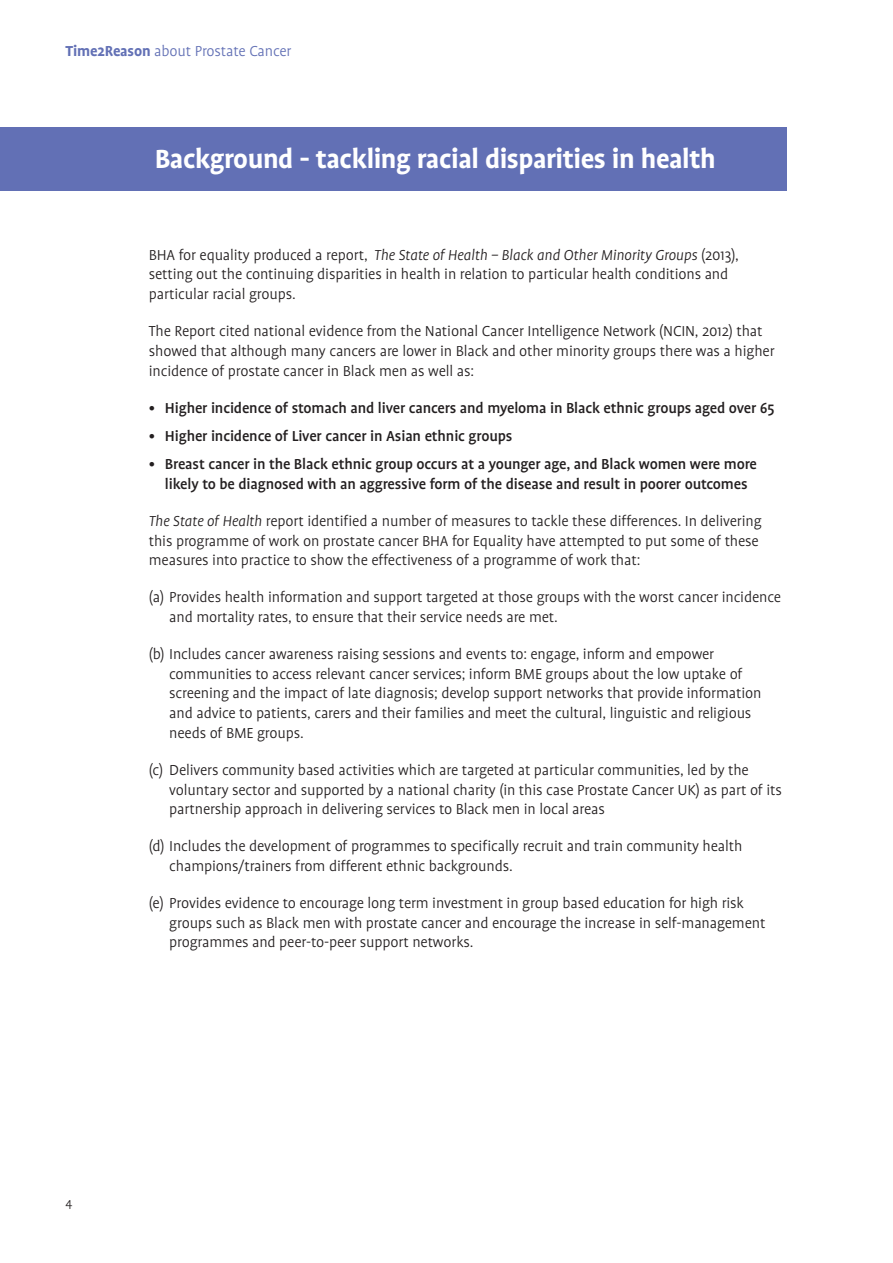
<style>
.page{position:relative;width:893px;height:1263px;background:#fff}
.page>*{position:absolute;margin:0;border:0;box-sizing:border-box;transform-origin:0 0}
.t1{font:700 30px "Profile";letter-spacing:-.015em;color:#fff}
.t2{font:300 16.5px/19.8px "Profile";letter-spacing:-.01em;color:#231f20}
.t3{font:500 16.5px/19.8px "Profile";letter-spacing:-.01em;color:#231f20;text-align:center}
.t4{font:300 16.5px "Profile";letter-spacing:-.01em;color:#6270b5}
.t5{font:300 13.5px "Profile";color:#231f20}
.s1{font-weight:700}
.s2{font-style:italic}
</style>
<div class="page">
<div style="left:0;top:128px;width:787px;height:63px;background:#6270b5"></div>
<p class="t4" style="left:66px;top:42px;width:228px"><span class="s1">Time2Reason</span> about Prostate Cancer</p>
<h1 class="t1" style="left:155px;top:143px;width:562px">Background - tackling racial disparities in health</h1>
<p class="t2" style="left:149px;top:245px;width:592px">BHA for equality produced a report, <span class="s2">The State of Health – Black and Other Minority Groups</span> (2013), setting out the continuing disparities in health in relation to particular health conditions and particular racial groups.</p>
<p class="t2" style="left:149px;top:321px;width:627px">The Report cited national evidence from the National Cancer Intelligence Network (NCIN, 2012) that showed that although many cancers are lower in Black and other minority groups there was a higher incidence of prostate cancer in Black men as well as:</p>
<p class="t3" style="left:149px;top:398px;width:627px">• Higher incidence of stomach and liver cancers and myeloma in Black ethnic groups aged over 65</p>
<p class="t3" style="left:149px;top:426px;width:365px">• Higher incidence of Liver cancer in Asian ethnic groups</p>
<p class="t3" style="left:149px;top:454px;width:610px">• Breast cancer in the Black ethnic group occurs at a younger age, and Black women were more likely to be diagnosed with an aggressive form of the disease and result in poorer outcomes</p>
<p class="t2" style="left:149px;top:511px;width:614px"><span class="s2">The State of Health</span> report identified a number of measures to tackle these differences. In delivering this programme of work on prostate cancer BHA for Equality have attempted to put some of these measures into practice to show the effectiveness of a programme of work that:</p>
<p class="t2" style="left:169px;top:587px;width:613px;text-indent:-20px">(a) Provides health information and support targeted at those groups with the worst cancer incidence and mortality rates, to ensure that their service needs are met.</p>
<p class="t2" style="left:169px;top:644px;width:594px;text-indent:-20px">(b) Includes cancer awareness raising sessions and events to: engage, inform and empower communities to access relevant cancer services; inform BME groups about the low uptake of screening and the impact of late diagnosis; develop support networks that provide information and advice to patients, carers and their families and meet the cultural, linguistic and religious needs of BME groups.</p>
<p class="t2" style="left:169px;top:760px;width:614px;text-indent:-20px">(c) Delivers community based activities which are targeted at particular communities, led by the voluntary sector and supported by a national charity (in this case Prostate Cancer UK) as part of its partnership approach in delivering services to Black men in local areas</p>
<p class="t2" style="left:169px;top:836px;width:575px;text-indent:-20px">(d) Includes the development of programmes to specifically recruit and train community health champions/trainers from different ethnic backgrounds.</p>
<p class="t2" style="left:169px;top:893px;width:598px;text-indent:-20px">(e) Provides evidence to encourage long term investment in group based education for high risk groups such as Black men with prostate cancer and encourage the increase in self-management programmes and peer-to-peer support networks.</p>
<p class="t5" style="left:66px;top:1196px;width:8px">4</p>
</div>
